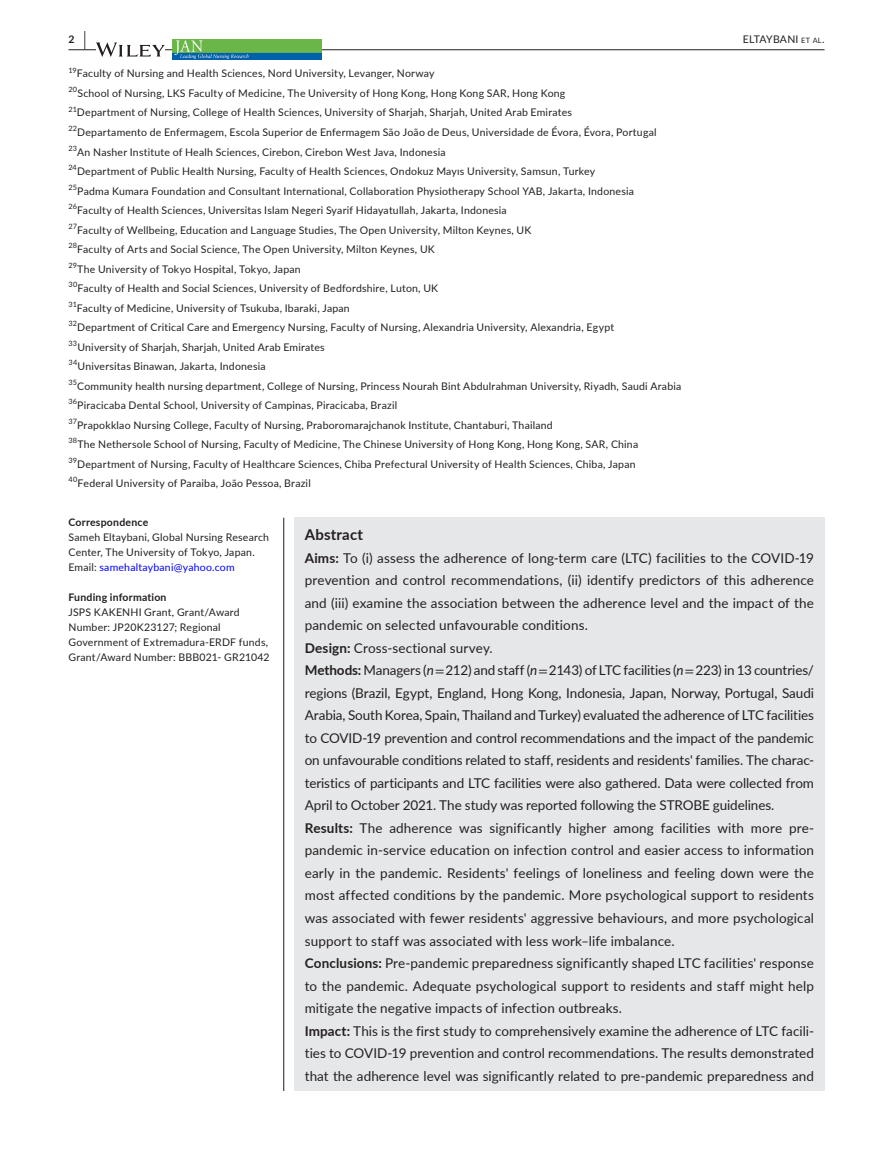
<style>
.page{position:relative;width:893px;height:1174px;background:#fff}
.page>*{position:absolute;margin:0;border:0;box-sizing:border-box;transform-origin:0 0}
.t1{font:700 15px "Lato";letter-spacing:.015em;color:#231f20}
.t2{font:13.5px/22.5px "Lato";letter-spacing:.005em;color:#231f20}
.t3{font:10.5px/19.5px "Lato";letter-spacing:.02em;color:#231f20}
.t4{font:700 10.5px "Lato";letter-spacing:.02em;color:#231f20}
.s1{font-size:19.5px}
.s2{font-size:7.35px}
.s3{color:#00f}
.s4{font-weight:700}
.s5{font-style:italic}
.s6{font-family:"STIX"}
</style>
<div class="page">
<hr style="left:68px;top:49px;width:756px;height:1px;background:#231f20">
<svg style="left:96px;top:42px;width:69px;height:15px"></svg>
<img style="left:172px;top:40px;width:149px;height:19px">
<div style="left:294px;top:518px;width:530px;height:573px;background:#e6e7e9"></div>
<hr style="left:283px;top:518px;width:1px;height:573px;background:#231f20">
<p class="t4" style="left:68px;top:31px;width:19px">2 <span class="s1">|</span></p>
<p class="t3" style="left:743px;top:29px;width:83px">ELTAYBANI <span class="s2">et al</span>.</p>
<p class="t3" style="left:68px;top:63px;width:614px"><sup>19</sup>Faculty of Nursing and Health Sciences, Nord University, Levanger, Norway<br><sup>20</sup>School of Nursing, LKS Faculty of Medicine, The University of Hong Kong, Hong Kong SAR, Hong Kong<br><sup>21</sup>Department of Nursing, College of Health Sciences, University of Sharjah, Sharjah, United Arab Emirates<br><sup>22</sup>Departamento de Enfermagem, Escola Superior de Enfermagem São João de Deus, Universidade de Évora, Évora, Portugal<br><sup>23</sup>An Nasher Institute of Healh Sciences, Cirebon, Cirebon West Java, Indonesia<br><sup>24</sup>Department of Public Health Nursing, Faculty of Health Sciences, Ondokuz Mayıs University, Samsun, Turkey<br><sup>25</sup>Padma Kumara Foundation and Consultant International, Collaboration Physiotherapy School YAB, Jakarta, Indonesia<br><sup>26</sup>Faculty of Health Sciences, Universitas Islam Negeri Syarif Hidayatullah, Jakarta, Indonesia<br><sup>27</sup>Faculty of Wellbeing, Education and Language Studies, The Open University, Milton Keynes, UK<br><sup>28</sup>Faculty of Arts and Social Science, The Open University, Milton Keynes, UK<br><sup>29</sup>The University of Tokyo Hospital, Tokyo, Japan<br><sup>30</sup>Faculty of Health and Social Sciences, University of Bedfordshire, Luton, UK<br><sup>31</sup>Faculty of Medicine, University of Tsukuba, Ibaraki, Japan<br><sup>32</sup>Department of Critical Care and Emergency Nursing, Faculty of Nursing, Alexandria University, Alexandria, Egypt<br><sup>33</sup>University of Sharjah, Sharjah, United Arab Emirates<br><sup>34</sup>Universitas Binawan, Jakarta, Indonesia<br><sup>35</sup>Community health nursing department, College of Nursing, Princess Nourah Bint Abdulrahman University, Riyadh, Saudi Arabia <sup>36</sup>Piracicaba Dental School, University of Campinas, Piracicaba, Brazil<br><sup>37</sup>Prapokklao Nursing College, Faculty of Nursing, Praboromarajchanok Institute, Chantaburi, Thailand<br><sup>38</sup>The Nethersole School of Nursing, Faculty of Medicine, The Chinese University of Hong Kong, Hong Kong, SAR, China <sup>39</sup>Department of Nursing, Faculty of Healthcare Sciences, Chiba Prefectural University of Health Sciences, Chiba, Japan <sup>40</sup>Federal University of Paraiba, João Pessoa, Brazil</p>
<p class="t4" style="left:68px;top:514px;width:81px">Correspondence</p>
<p class="t3" style="left:68px;top:529px;width:202px;line-height:15px">Sameh Eltaybani, Global Nursing Research<br>Center, The University of Tokyo, Japan.<br>Email: <span class="s3">samehaltaybani@yahoo.com</span></p>
<p class="t4" style="left:68px;top:589px;width:100px">Funding information</p>
<p class="t3" style="left:68px;top:604px;width:203px;line-height:15px">JSPS KAKENHI Grant, Grant/Award Number: JP20K23127; Regional Government of Extremadura-ERDF funds, Grant/Award Number: BBB021- GR21042</p>
<h1 class="t1" style="left:305px;top:524px;width:60px">Abstract</h1>
<p class="t2" style="left:305px;top:546px;width:511px"><span class="s4">Aims:</span> To (i) assess the adherence of long-term care (LTC) facilities to the COVID-19 prevention and control recommendations, (ii) identify predictors of this adherence and (iii) examine the association between the adherence level and the impact of the pandemic on selected unfavourable conditions.<br><span class="s4">Design:</span> Cross-sectional survey.<br><span class="s4">Methods:</span> Managers (<span class="s5">n</span><span class="s6">=</span> 212) and staff (<span class="s5">n</span><span class="s6">=</span> 2143) of LTC facilities (<span class="s5">n</span><span class="s6">=</span> 223) in 13 countries/ regions (Brazil, Egypt, England, Hong Kong, Indonesia, Japan, Norway, Portugal, Saudi Arabia, South Korea, Spain, Thailand and Turkey) evaluated the adherence of LTC facilities to COVID-19 prevention and control recommendations and the impact of the pandemic on unfavourable conditions related to staff, residents and residents' families. The charac&shy;teristics of participants and LTC facilities were also gathered. Data were collected from April to October 2021. The study was reported following the STROBE guidelines.<br><span class="s4">Results:</span> The adherence was significantly higher among facilities with more pre&shy;pandemic in-service education on infection control and easier access to information early in the pandemic. Residents' feelings of loneliness and feeling down were the most affected conditions by the pandemic. More psychological support to residents was associated with fewer residents' aggressive behaviours, and more psychological support to staff was associated with less work–life imbalance.<br><span class="s4">Conclusions:</span> Pre-pandemic preparedness significantly shaped LTC facilities' response to the pandemic. Adequate psychological support to residents and staff might help mitigate the negative impacts of infection outbreaks.<br><span class="s4">Impact:</span> This is the first study to comprehensively examine the adherence of LTC facili&shy;ties to COVID-19 prevention and control recommendations. The results demonstrated that the adherence level was significantly related to pre-pandemic preparedness and</p>
</div>
